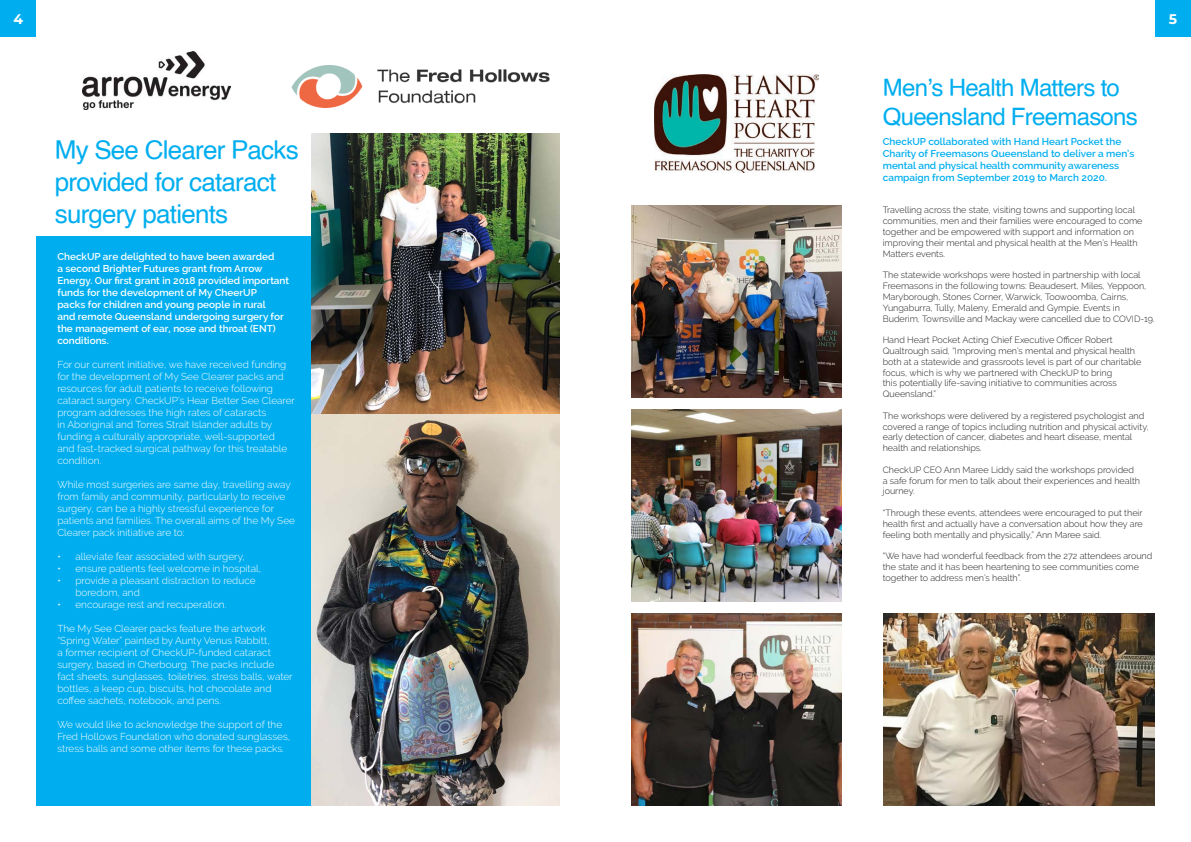
<style>
.page{position:relative;width:1191px;height:842px;background:#fff}
.page>*{position:absolute;margin:0;border:0;box-sizing:border-box;transform-origin:0 0}
.Titles_White{font:26px/32px "Helvetica";letter-spacing:-.03em;color:#00aeef}
.Titles_White-2{font:24px/28.8px "Helvetica";letter-spacing:-.03em;color:#00aeef}
.t1{font:700 14px "Montserrat";color:#fff}
.Paragraph_White{font:300 10px/12px "Raleway";color:#fff}
.Paragraph_White-2{font:600 10px/12px "Raleway";color:#fff}
.Paragraph_Italic_Gre{font:600 10px/12px "Raleway";color:#00aeef}
.Paragraph_Black{font:300 9px/10.8px "Raleway";color:#231f20}
</style>
<div class="page">
<div style="left:36px;top:236px;width:275px;height:570px;background:#00aeef"></div>
<img style="left:311px;top:133px;width:248px;height:673px">
<img style="left:631px;top:206px;width:210px;height:192px">
<img style="left:631px;top:410px;width:210px;height:192px">
<img style="left:631px;top:614px;width:210px;height:192px">
<img style="left:883px;top:614px;width:271px;height:191px">
<img style="left:654px;top:75px;width:165px;height:98px">
<img style="left:291px;top:65px;width:259px;height:42px">
<img style="left:83px;top:52px;width:147px;height:57px">
<div style="left:0;top:0;width:36px;height:37px;background:#00aeef"></div>
<div style="left:1155px;top:0;width:36px;height:37px;background:#00aeef"></div>
<h3 class="t1" style="left:13px;top:9px;width:11px">4</h3>
<h3 class="t1" style="left:1168px;top:9px;width:10px">5</h3>
<p class="Titles_White" style="left:55px;top:135px;width:245px">My See Clearer Packs provided for cataract surgery patients</p>
<p class="Paragraph_White-2" style="left:57px;top:251px;width:233px">CheckUP are delighted to have been awarded<br>a second Brighter Futures grant from Arrow Energy. Our first grant in 2018 provided important funds for the development of My CheerUP<br>packs for children and young people in rural<br>and remote Queensland undergoing surgery for the management of ear, nose and throat (ENT) conditions.</p>
<p class="Paragraph_White" style="left:57px;top:359px;width:239px">For our current initiative, we have received funding for the development of My See Clearer packs and resources for adult patients to receive following cataract surgery. CheckUP’s Hear Better See Clearer program addresses the high rates of cataracts<br>in Aboriginal and Torres Strait Islander adults by funding a culturally appropriate, well‐-supported<br>and fast-‐tracked surgical pathway for this treatable condition.</p>
<p class="Paragraph_White" style="left:57px;top:479px;width:239px">While most surgeries are same‐ day, travelling away from family and community, particularly to receive surgery, can be a highly stressful experience for patients and families. The overall aims of the My See Clearer pack initiative are to:</p>
<p class="Paragraph_White" style="left:57px;top:551px;width:189px">• alleviate fear associated with surgery,</p>
<p class="Paragraph_White" style="left:57px;top:563px;width:205px">• ensure patients feel welcome in hospital,</p>
<p class="Paragraph_White" style="left:75px;top:575px;width:182px;text-indent:-18px">• provide a pleasant distraction to reduce boredom, and</p>
<p class="Paragraph_White" style="left:57px;top:599px;width:171px">• encourage rest and recuperation.</p>
<p class="Paragraph_White" style="left:57px;top:623px;width:237px">The My See Clearer packs feature the artwork “Spring Water” painted by Aunty Venus Rabbitt,<br>a former recipient of CheckUP-funded cataract surgery, based in Cherbourg. The packs include fact sheets, sunglasses, toiletries, stress balls, water bottles, a keep cup, biscuits, hot chocolate and coffee sachets, notebook, and pens.</p>
<p class="Paragraph_White" style="left:57px;top:719px;width:234px">We would like to acknowledge the support of the<br>Fred Hollows Foundation who donated sunglasses, stress balls and some other items for these packs.</p>
<p class="Titles_White-2" style="left:882px;top:74px;width:257px">Men’s Health Matters to<br>Queensland Freemasons</p>
<p class="Paragraph_Italic_Gre" style="left:882px;top:136px;width:253px">CheckUP collaborated with Hand Heart Pocket the Charity of Freemasons Queensland to deliver a men’s mental and physical health community awareness campaign from September 2019 to March 2020.</p>
<p class="Paragraph_Black" style="left:882px;top:205px;width:261px">Travelling across the state, visiting towns and supporting local communities, men and their families were encouraged to come together and be empowered with support and information on improving their mental and physical health at the Men’s Health Matters events.</p>
<p class="Paragraph_Black" style="left:882px;top:270px;width:273px">The statewide workshops were hosted in partnership with local Freemasons in the following towns: Beaudesert, Miles, Yeppoon, Maryborough, Stones Corner, Warwick, Toowoomba, Cairns, Yungaburra, Tully, Maleny, Emerald and Gympie. Events in Buderim, Townsville and Mackay were cancelled due to COVID-19.</p>
<p class="Paragraph_Black" style="left:882px;top:334px;width:260px">Hand Heart Pocket Acting Chief Executive Officer Robert Qualtrough said, “Improving men’s mental and physical health both at a statewide and grassroots level is part of our charitable focus, which is why we partnered with CheckUP to bring<br>this potentially life-saving initiative to communities across Queensland.”</p>
<p class="Paragraph_Black" style="left:882px;top:410px;width:268px">The workshops were delivered by a registered psychologist and covered a range of topics including nutrition and physical activity, early detection of cancer, diabetes and heart disease, mental health and relationships.</p>
<p class="Paragraph_Black" style="left:882px;top:464px;width:259px">CheckUP CEO Ann Maree Liddy said the workshops provided a safe forum for men to talk about their experiences and health journey.</p>
<p class="Paragraph_Black" style="left:882px;top:507px;width:261px;text-align:justify">“Through these events, attendees were encouraged to put their health first and actually have a conversation about how they are feeling both mentally and physically,” Ann Maree said.</p>
<p class="Paragraph_Black" style="left:882px;top:550px;width:271px">“We have had wonderful feedback from the 272 attendees around the state and it has been heartening to see communities come together to address men’s health”.</p>
</div>
